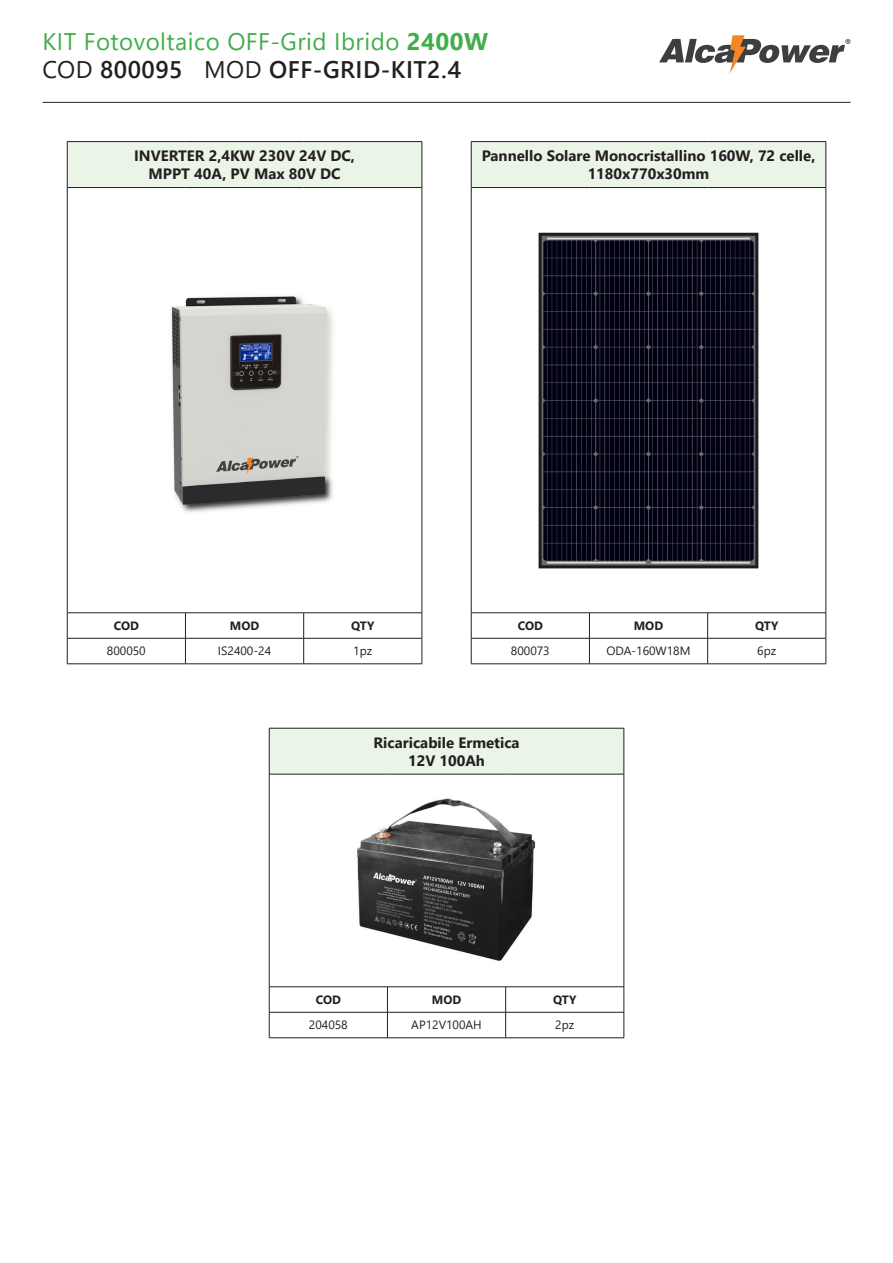
<style>
.page{position:relative;width:893px;height:1263px;background:#fff}
.page>*{position:absolute;margin:0;border:0;box-sizing:border-box;transform-origin:0 0}
.t1{font:24px "Segoe UI";letter-spacing:.02em;color:#40ae49}
.t2{font:600 24px "Segoe UI";letter-spacing:.02em;color:#231f20}
.t3{font:700 15px/18px "Segoe UI";color:#231f20;text-align:center}
.t4{font:12px "Segoe UI";color:#231f20}
.t5{font:700 12px "Segoe UI";color:#231f20}
.s1{font-weight:700}
.s2{font-weight:400}
</style>
<div class="page">
<div style="left:67px;top:142px;width:355px;height:46px;background:#eaf4e7"></div>
<hr style="left:67px;top:141px;width:118px;height:1px;background:#231f20">
<hr style="left:67px;top:142px;width:1px;height:45px;background:#231f20">
<hr style="left:185px;top:141px;width:119px;height:1px;background:#231f20">
<hr style="left:304px;top:141px;width:118px;height:1px;background:#231f20">
<hr style="left:422px;top:142px;width:1px;height:45px;background:#231f20">
<hr style="left:67px;top:187px;width:118px;height:1px;background:#231f20">
<hr style="left:67px;top:188px;width:1px;height:425px;background:#231f20">
<hr style="left:185px;top:187px;width:119px;height:1px;background:#231f20">
<hr style="left:304px;top:187px;width:118px;height:1px;background:#231f20">
<hr style="left:422px;top:188px;width:1px;height:425px;background:#231f20">
<hr style="left:67px;top:612px;width:118px;height:1px;background:#231f20">
<hr style="left:185px;top:612px;width:119px;height:1px;background:#231f20">
<hr style="left:304px;top:612px;width:118px;height:1px;background:#231f20">
<hr style="left:304px;top:638px;width:118px;height:1px;background:#231f20">
<svg style="left:67px;top:613px;width:237px;height:50px"></svg>
<svg style="left:422px;top:613px;width:1px;height:51px"></svg>
<hr style="left:67px;top:663px;width:118px;height:1px;background:#231f20">
<hr style="left:185px;top:663px;width:119px;height:1px;background:#231f20">
<hr style="left:304px;top:663px;width:118px;height:1px;background:#231f20">
<img style="left:171px;top:296px;width:162px;height:217px">
<div style="left:471px;top:142px;width:355px;height:46px;background:#eaf4e7"></div>
<hr style="left:471px;top:141px;width:118px;height:1px;background:#231f20">
<hr style="left:471px;top:142px;width:1px;height:45px;background:#231f20">
<hr style="left:589px;top:141px;width:119px;height:1px;background:#231f20">
<hr style="left:708px;top:141px;width:118px;height:1px;background:#231f20">
<hr style="left:826px;top:142px;width:1px;height:45px;background:#231f20">
<hr style="left:471px;top:187px;width:118px;height:1px;background:#231f20">
<hr style="left:471px;top:188px;width:1px;height:425px;background:#231f20">
<hr style="left:589px;top:187px;width:119px;height:1px;background:#231f20">
<hr style="left:708px;top:187px;width:118px;height:1px;background:#231f20">
<hr style="left:826px;top:188px;width:1px;height:425px;background:#231f20">
<hr style="left:471px;top:612px;width:118px;height:1px;background:#231f20">
<hr style="left:589px;top:612px;width:119px;height:1px;background:#231f20">
<hr style="left:708px;top:612px;width:118px;height:1px;background:#231f20">
<hr style="left:708px;top:638px;width:118px;height:1px;background:#231f20">
<svg style="left:471px;top:613px;width:237px;height:50px"></svg>
<svg style="left:826px;top:613px;width:1px;height:51px"></svg>
<hr style="left:471px;top:663px;width:118px;height:1px;background:#231f20">
<hr style="left:589px;top:663px;width:119px;height:1px;background:#231f20">
<hr style="left:708px;top:663px;width:118px;height:1px;background:#231f20">
<img style="left:538px;top:232px;width:221px;height:336px">
<div style="left:269px;top:728px;width:355px;height:46px;background:#eaf4e7"></div>
<hr style="left:269px;top:728px;width:118px;height:1px;background:#231f20">
<hr style="left:269px;top:728px;width:1px;height:46px;background:#231f20">
<hr style="left:387px;top:728px;width:119px;height:1px;background:#231f20">
<hr style="left:506px;top:728px;width:118px;height:1px;background:#231f20">
<hr style="left:624px;top:728px;width:1px;height:46px;background:#231f20">
<hr style="left:269px;top:774px;width:118px;height:1px;background:#231f20">
<hr style="left:269px;top:774px;width:1px;height:212px;background:#231f20">
<hr style="left:387px;top:774px;width:119px;height:1px;background:#231f20">
<hr style="left:506px;top:774px;width:118px;height:1px;background:#231f20">
<hr style="left:624px;top:774px;width:1px;height:212px;background:#231f20">
<hr style="left:269px;top:986px;width:118px;height:1px;background:#231f20">
<hr style="left:387px;top:986px;width:119px;height:1px;background:#231f20">
<hr style="left:506px;top:986px;width:118px;height:1px;background:#231f20">
<hr style="left:506px;top:1012px;width:118px;height:1px;background:#231f20">
<svg style="left:269px;top:987px;width:237px;height:50px"></svg>
<svg style="left:624px;top:987px;width:1px;height:50px"></svg>
<hr style="left:269px;top:1037px;width:118px;height:1px;background:#231f20">
<hr style="left:387px;top:1037px;width:119px;height:1px;background:#231f20">
<hr style="left:506px;top:1037px;width:118px;height:1px;background:#231f20">
<img style="left:356px;top:798px;width:180px;height:163px">
<hr style="left:43px;top:102px;width:807px;height:1px;background:#231f20">
<svg style="left:659px;top:35px;width:191px;height:39px"></svg>
<p class="t1" style="left:43px;top:18px;width:447px">KIT Fotovoltaico OFF-Grid Ibrido <span class="s1">2400W</span></p>
<p class="t2" style="left:43px;top:47px;width:420px"><span class="s2">COD</span> 800095 <span class="s2">MOD</span> OFF-GRID-KIT2.4</p>
<p class="t3" style="left:134px;top:146px;width:222px">INVERTER 2,4KW 230V 24V DC,</p>
<p class="t3" style="left:148px;top:164px;width:194px">MPPT 40A, PV Max 80V DC</p>
<p class="t3" style="left:482px;top:146px;width:335px">Pannello Solare Monocristallino 160W, 72 celle,<br>1180x770x30mm</p>
<p class="t5" style="left:114px;top:614px;width:27px">COD</p>
<p class="t5" style="left:230px;top:614px;width:31px">MOD</p>
<p class="t5" style="left:351px;top:614px;width:25px">QTY</p>
<p class="t4" style="left:107px;top:640px;width:40px">800050</p>
<p class="t4" style="left:218px;top:640px;width:55px">IS2400-24</p>
<p class="t4" style="left:353px;top:640px;width:20px">1pz</p>
<p class="t5" style="left:518px;top:614px;width:27px">COD</p>
<p class="t5" style="left:634px;top:614px;width:31px">MOD</p>
<p class="t5" style="left:755px;top:614px;width:25px">QTY</p>
<p class="t4" style="left:511px;top:640px;width:40px">800073</p>
<p class="t4" style="left:606px;top:640px;width:86px">ODA-160W18M</p>
<p class="t4" style="left:757px;top:640px;width:20px">6pz</p>
<p class="t3" style="left:373px;top:732px;width:148px">Ricaricabile Ermetica</p>
<p class="t3" style="left:408px;top:750px;width:78px">12V 100Ah</p>
<p class="t5" style="left:316px;top:988px;width:27px">COD</p>
<p class="t5" style="left:432px;top:988px;width:31px">MOD</p>
<p class="t5" style="left:553px;top:988px;width:25px">QTY</p>
<p class="t4" style="left:309px;top:1014px;width:40px">204058</p>
<p class="t4" style="left:411px;top:1014px;width:72px">AP12V100AH</p>
<p class="t4" style="left:555px;top:1014px;width:20px">2pz</p>
</div>
